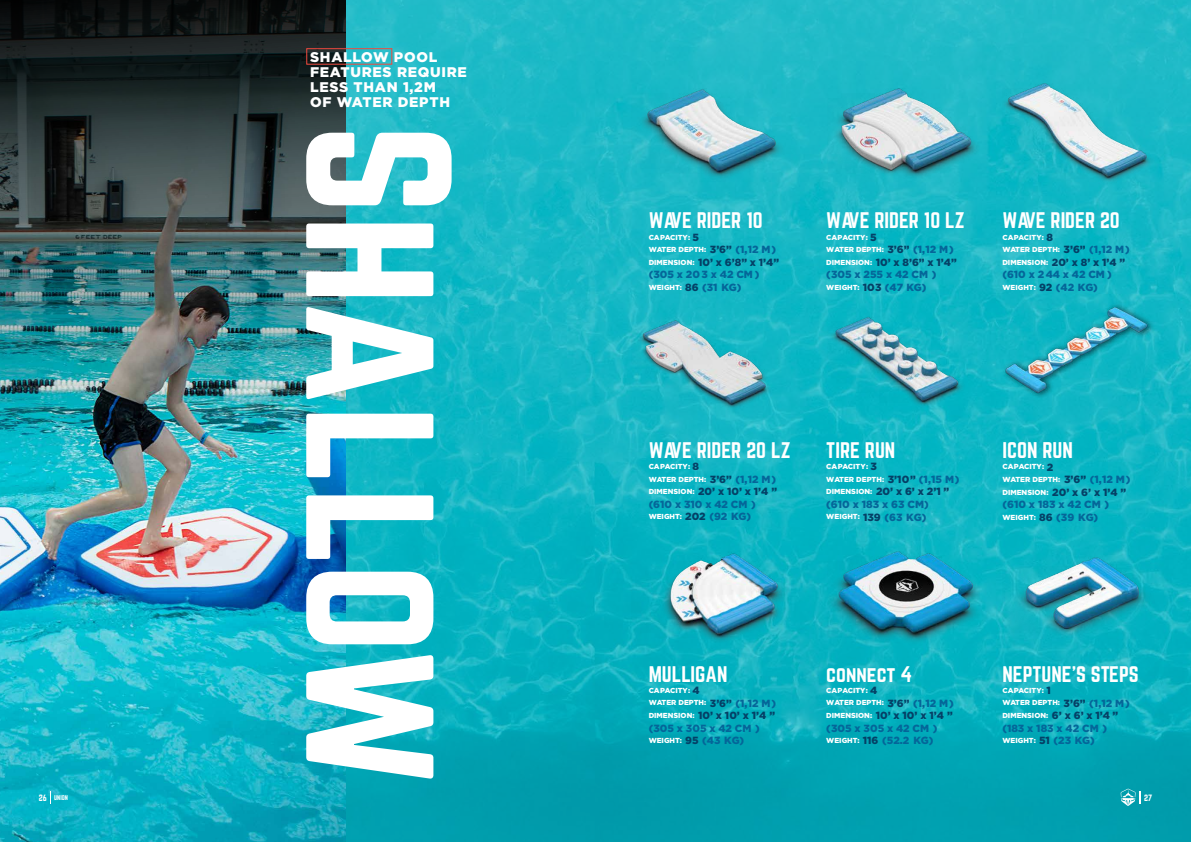
<style>
.page{position:relative;width:1191px;height:842px;background:#fff}
.page>*{position:absolute;margin:0;border:0;box-sizing:border-box;transform-origin:0 0}
.t1{font:181.6px "Norwester";letter-spacing:-.01em;color:#fff}
.t2{font:19.9px "Norwester";color:#fff}
.t3{font:19.7px "Norwester";color:#fff}
.t4{font:900 14px/15px "Gotham";letter-spacing:.05em;color:#fff}
.t5{font:900 10.5px/12.6px "Gotham";color:#056699}
.t6{font:900 10.4px/12.5px "Gotham";color:#056699}
.t7{font:8px "Norwester";color:#fff}
.t8{font:900 7.3px/12.5px "Gotham";color:#fff}
.t9{font:6px "Norwester";color:#fff}
.s1{font-size:10.4px;color:#054066}
.s2{font-size:10.4px;color:#056699}
.s3{font-size:7.3px;color:#fff}
.s4{color:#054066}
.s5{font-size:10.5px;color:#054066}
.s6{font-size:10.5px;color:#056699}
.s7{font-size:8px}
</style>
<div class="page">
<img style="left:346px;top:0;width:845px;height:842px">
<img style="left:0;top:529px;width:346px;height:313px">
<img style="left:0;top:0;width:346px;height:529px">
<img style="left:631px;top:65px;width:153px;height:128px">
<img style="left:631px;top:293px;width:153px;height:128px">
<img style="left:631px;top:529px;width:153px;height:127px">
<img style="left:827px;top:65px;width:153px;height:128px">
<img style="left:827px;top:293px;width:153px;height:128px">
<img style="left:827px;top:529px;width:153px;height:127px">
<img style="left:1002px;top:65px;width:153px;height:128px">
<img style="left:1002px;top:293px;width:153px;height:128px">
<img style="left:1002px;top:529px;width:153px;height:127px">
<div style="left:306px;top:48px;width:86px;height:17px;border:1px solid #f0493e"></div>
<svg style="left:50px;top:791px;width:1px;height:13px"></svg>
<svg style="left:1120px;top:789px;width:20px;height:17px"></svg>
<h3 class="t4" style="left:310px;top:49px;width:158px">SHALLOW POOL<br>FEATURES REQUIRE<br>LESS THAN 1,2M<br>OF WATER DEPTH</h3>
<h1 class="t1" style="left:465px;top:124px;width:663px;rotate:90deg">Shallow</h1>
<h3 class="t3" style="left:648px;top:211px;width:115px">WAVE RIDER 10</h3>
<p class="t8" style="left:648px;top:231px;width:129px">CAPACITY: <span class="s1">5<br></span>WATER DEPTH: <span class="s1">3’6”</span> <span class="s2">(1,12 M)</span></p>
<h3 class="t6" style="left:648px;top:256px;width:132px"><span class="s3">DIMENSION:</span> <span class="s4">10’ x 6’8” x 1’4” </span>(305 x 203 x 42 CM )</h3>
<p class="t8" style="left:648px;top:281px;width:94px">WEIGHT: <span class="s1">86</span> <span class="s2">(31 KG)</span></p>
<h3 class="t3" style="left:826px;top:211px;width:140px">WAVE RIDER 10 LZ</h3>
<p class="t8" style="left:826px;top:231px;width:129px">CAPACITY: <span class="s1">5<br></span>WATER DEPTH: <span class="s1">3’6”</span> <span class="s2">(1,12 M)</span></p>
<h3 class="t6" style="left:826px;top:256px;width:132px"><span class="s3">DIMENSION:</span> <span class="s4">10’ x 8’6” x 1’4” </span>(305 x 255 x 42 CM )</h3>
<p class="t8" style="left:826px;top:281px;width:102px">WEIGHT: <span class="s1">103</span> <span class="s2">(47 KG)</span></p>
<h3 class="t3" style="left:1002px;top:211px;width:119px">WAVE RIDER 20</h3>
<p class="t8" style="left:1002px;top:231px;width:129px">CAPACITY: <span class="s1">8<br></span>WATER DEPTH: <span class="s1">3’6”</span> <span class="s2">(1,12 M)</span></p>
<h3 class="t6" style="left:1002px;top:256px;width:124px"><span class="s3">DIMENSION:</span> <span class="s4">20’ x 8’ x 1’4 ” </span>(610 x 244 x 42 CM )</h3>
<p class="t8" style="left:1002px;top:281px;width:97px">WEIGHT: <span class="s1">92</span> <span class="s2">(42 KG)</span></p>
<h3 class="t3" style="left:648px;top:441px;width:143px">WAVE RIDER 20 LZ</h3>
<p class="t8" style="left:648px;top:460px;width:129px">CAPACITY: <span class="s1">8<br></span>WATER DEPTH: <span class="s1">3’6”</span> <span class="s2">(1,12 M)</span></p>
<h3 class="t6" style="left:648px;top:485px;width:130px"><span class="s3">DIMENSION:</span> <span class="s4">20’ x 10’ x 1’4 ” </span>(610 x 310 x 42 CM )</h3>
<p class="t8" style="left:648px;top:510px;width:104px">WEIGHT: <span class="s1">202</span> <span class="s2">(92 KG)</span></p>
<h3 class="t3" style="left:826px;top:441px;width:70px">TIRE RUN</h3>
<p class="t8" style="left:826px;top:460px;width:135px">CAPACITY: <span class="s1">3<br></span>WATER DEPTH: <span class="s1">3’10”</span> <span class="s2">(1,15 M)</span></p>
<h3 class="t6" style="left:826px;top:485px;width:125px"><span class="s3">DIMENSION:</span> <span class="s4">20’ x 6’ x 2’1 ” </span>(610 x 183 x 63 CM)</h3>
<p class="t8" style="left:826px;top:510px;width:102px">WEIGHT: <span class="s1">139</span> <span class="s2">(63 KG)</span></p>
<h2 class="t2" style="left:1002px;top:440px;width:72px">ICON RUN</h2>
<p class="t8" style="left:1002px;top:460px;width:130px">CAPACITY: <span class="s5">2<br></span>WATER DEPTH: <span class="s5">3’6”</span> <span class="s6">(1,12 M)</span></p>
<h3 class="t5" style="left:1002px;top:485px;width:125px"><span class="s3">DIMENSION:</span> <span class="s4">20’ x 6’ x 1’4 ” </span>(610 x 183 x 42 CM )</h3>
<p class="t8" style="left:1002px;top:511px;width:97px">WEIGHT: <span class="s5">86</span> <span class="s6">(39 KG)</span></p>
<h3 class="t3" style="left:648px;top:664px;width:80px">MULLIGAN</h3>
<p class="t8" style="left:648px;top:684px;width:129px">CAPACITY: <span class="s1">4<br></span>WATER DEPTH: <span class="s1">3’6”</span> <span class="s2">(1,12 M)</span></p>
<h3 class="t6" style="left:648px;top:709px;width:128px"><span class="s3">DIMENSION:</span> <span class="s4">10’ x 10’ x 1’4 ” </span>(305 x 305 x 42 CM )</h3>
<p class="t8" style="left:648px;top:734px;width:97px">WEIGHT: <span class="s1">95</span> <span class="s2">(43 KG)</span></p>
<h3 class="t3" style="left:826px;top:664px;width:88px">connect 4</h3>
<p class="t8" style="left:826px;top:684px;width:129px">CAPACITY: <span class="s1">4<br></span>WATER DEPTH: <span class="s1">3’6”</span> <span class="s2">(1,12 M)</span></p>
<h3 class="t6" style="left:826px;top:709px;width:128px"><span class="s3">DIMENSION:</span> <span class="s4">10’ x 10’ x 1’4 ” </span>(305 x 305 x 42 CM )<br><span class="s3">WEIGHT:</span> <span class="s4">116</span> (52.2 KG)</h3>
<h3 class="t3" style="left:1002px;top:664px;width:138px">NEPTUNE’S STEPS</h3>
<p class="t8" style="left:1002px;top:684px;width:129px">CAPACITY: <span class="s1">1<br></span>WATER DEPTH: <span class="s1">3’6”</span> <span class="s2">(1,12 M)<br></span>DIMENSION: <span class="s1">6’ x 6’ x 1’4 ”</span></p>
<h3 class="t6" style="left:1002px;top:721px;width:106px">(183 x 183 x 42 CM )</h3>
<p class="t8" style="left:1002px;top:734px;width:94px">WEIGHT: <span class="s1">51</span> <span class="s2">(23 KG)</span></p>
<p class="t9" style="left:39px;top:795px;width:31px"><span class="s7">26</span> UNION</p>
<p class="t7" style="left:1144px;top:794px;width:10px">27</p>
</div>
